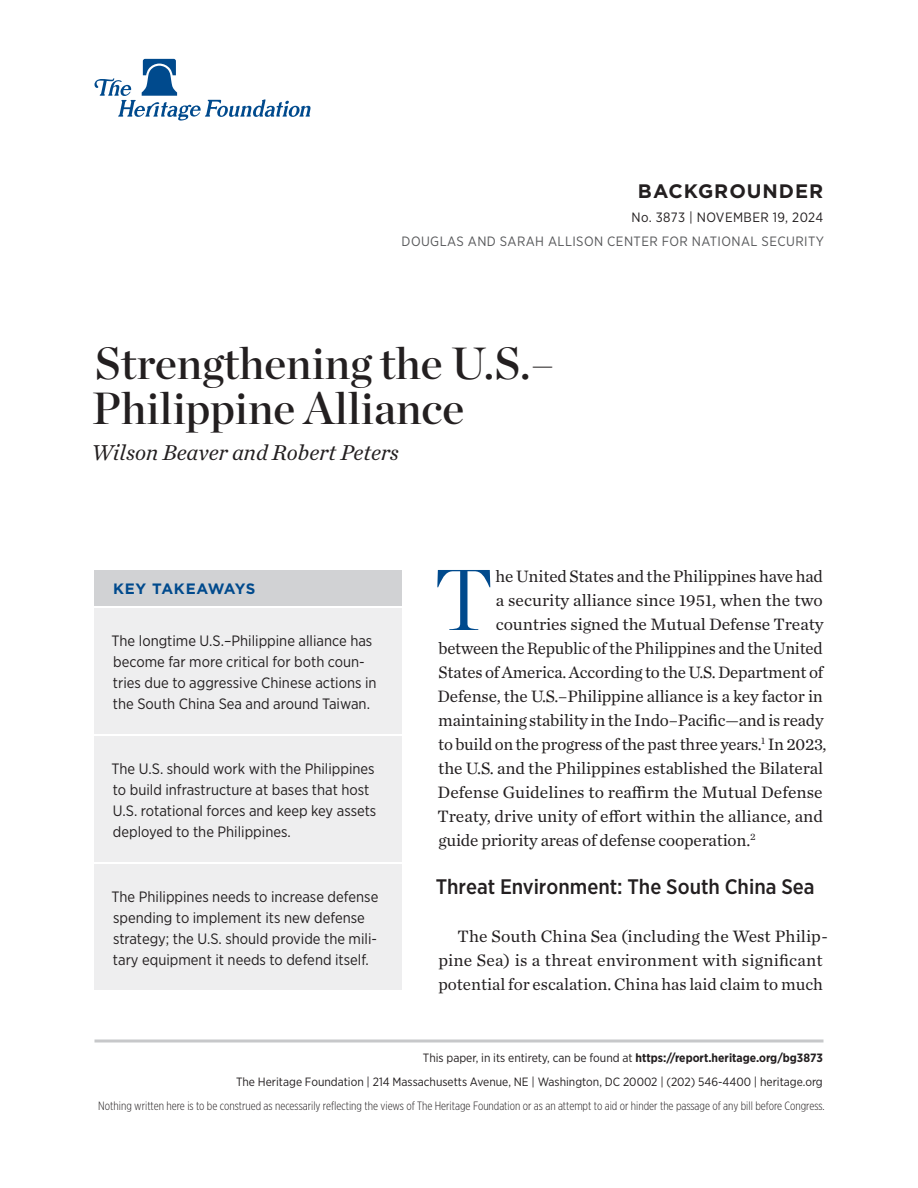
<style>
.page{position:relative;width:918px;height:1188px;background:#fff}
.page>*{position:absolute;margin:0;border:0;box-sizing:border-box;transform-origin:0 0}
.Body_Text___DROP_CAP{font:300 86.1px "Chronicle Display";color:#004a8d}
.Paper_Title{font:45px/45px "Chronicle Display Semi";color:#231f20}
.Byline{font:italic 22.5px "Chronicle Text G1";color:#231f20}
.Body_Text___H1{font:500 21px "Gotham Narrow";color:#231f20}
.t1{font:700 19.5px "Gotham";letter-spacing:.05em;color:#231f20}
.Body_Text___DROP_CAP-2{font:17.25px "Chronicle Text G1";letter-spacing:-.01em;color:#231f20}
.Body_Text{font:17.25px/24px "Chronicle Text G1";letter-spacing:.005em;color:#231f20}
.Key_Takeaways{font:15px/21px "Gotham Narrow";color:#231f20}
.Key_Takeaways___HEADER{font:700 15px "Gotham";letter-spacing:.03em;color:#004a8d}
.t2{font:13.5px "Gotham Narrow";letter-spacing:.03em;color:#57585a}
.t3{font:13.5px "Gotham Narrow";letter-spacing:.03em;color:#231f20}
.t4{font:12px/24px "Gotham Narrow";color:#231f20;text-align:right}
.t5{font:300 12px "Gotham X Narrow";color:#231f20}
.s1{font-weight:700}
</style>
<div class="page">
<hr style="left:94px;top:1040px;width:730px;height:2px;background:#c7c8ca">
<svg style="left:94px;top:59px;width:216px;height:62px"></svg>
<div style="left:94px;top:608px;width:308px;height:126px;background:#eeeeef"></div>
<div style="left:94px;top:570px;width:308px;height:36px;background:#d1d2d4"></div>
<div style="left:94px;top:736px;width:308px;height:126px;background:#eeeeef"></div>
<div style="left:94px;top:864px;width:308px;height:126px;background:#eeeeef"></div>
<p class="t1" style="left:638px;top:178px;width:187px">BACKGROUNDER</p>
<p class="t3" style="left:632px;top:209px;width:193px">No. 3873 | November 19, 2024</p>
<p class="t2" style="left:402px;top:233px;width:424px">DOUGLAS AND SARAH ALLISON CENTER FOR NATIONAL SECURITY</p>
<p class="Paper_Title" style="left:92px;top:338px;width:464px">Strengthening the U.S.–<br>Philippine Alliance</p>
<p class="Byline" style="left:91px;top:436px;width:309px">Wilson Beaver and Robert Peters</p>
<p class="Key_Takeaways___HEADER" style="left:113px;top:579px;width:144px">KEY TAKEAWAYS</p>
<p class="Key_Takeaways" style="left:112px;top:630px;width:266px">The longtime U.S.–Philippine alliance has become far more critical for both coun&shy;tries due to aggressive Chinese actions in the South China Sea and around Taiwan.</p>
<p class="Key_Takeaways" style="left:112px;top:758px;width:266px">The U.S. should work with the Philippines to build infrastructure at bases that host U.S. rotational forces and keep key assets deployed to the Philippines.</p>
<p class="Key_Takeaways" style="left:112px;top:886px;width:268px">The Philippines needs to increase defense spending to implement its new defense strategy; the U.S. should provide the mili&shy;tary equipment it needs to defend itself.</p>
<p class="Body_Text___DROP_CAP" style="left:434px;top:534px;width:60px">T</p>
<p class="Body_Text___DROP_CAP-2" style="left:496px;top:563px;width:329px">he United States and the Philippines have had</p>
<p class="Body_Text___DROP_CAP-2" style="left:496px;top:587px;width:328px">a security alliance since 1951, when the two</p>
<p class="Body_Text___DROP_CAP-2" style="left:496px;top:611px;width:329px">countries signed the Mutual Defense Treaty</p>
<p class="Body_Text___DROP_CAP-2" style="left:438px;top:635px;width:386px">between the Republic of the Philippines and the United</p>
<p class="Body_Text___DROP_CAP-2" style="left:439px;top:659px;width:386px">States of America. According to the U.S. Department of</p>
<p class="Body_Text___DROP_CAP-2" style="left:438px;top:683px;width:387px">Defense, the U.S.–Philippine alliance is a key factor in</p>
<p class="Body_Text___DROP_CAP-2" style="left:438px;top:707px;width:387px">maintaining stability in the Indo–Pacific—and is ready</p>
<p class="Body_Text___DROP_CAP-2" style="left:438px;top:731px;width:390px">to build on the progress of the past three years.<sup>1</sup> In 2023,</p>
<p class="Body_Text___DROP_CAP-2" style="left:438px;top:755px;width:386px">the U.S. and the Philippines established the Bilateral</p>
<p class="Body_Text___DROP_CAP-2" style="left:438px;top:779px;width:387px">Defense Guidelines to reaffirm the Mutual Defense</p>
<p class="Body_Text___DROP_CAP-2" style="left:437px;top:803px;width:387px">Treaty, drive unity of effort within the alliance, and</p>
<p class="Body_Text___DROP_CAP-2" style="left:438px;top:827px;width:319px">guide priority areas of defense cooperation.<sup>2</sup></p>
<p class="Body_Text___H1" style="left:436px;top:873px;width:381px">Threat Environment: The South China Sea</p>
<p class="Body_Text" style="left:438px;top:923px;width:391px;text-indent:19px">The South China Sea (including the West Philip&shy;pine Sea) is a threat environment with significant potential for escalation. China has laid claim to much</p>
<p class="t4" style="left:236px;top:1046px;width:588px">This paper, in its entirety, can be found at <span class="s1">https://report.heritage.org/bg3873<br></span>The Heritage Foundation | 214 Massachusetts Avenue, NE | Washington, DC 20002 | (202) 546-4400 | heritage.org</p>
<p class="t5" style="left:98px;top:1099px;width:728px">Nothing written here is to be construed as necessarily reflecting the views of The Heritage Foundation or as an attempt to aid or hinder the passage of any bill before Congress.</p>
</div>
